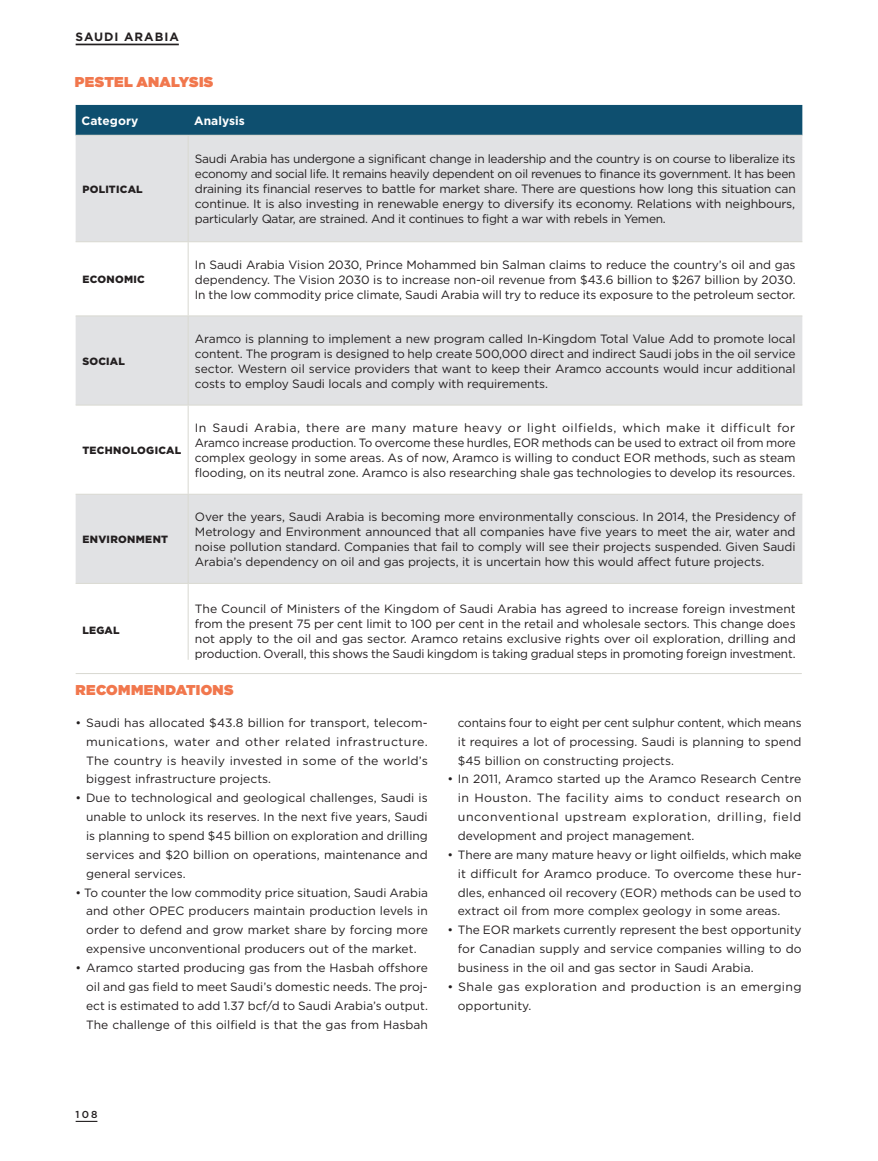
<style>
.page{position:relative;width:878px;height:1161px;background:#fff}
.page>*{position:absolute;margin:0;border:0;box-sizing:border-box;transform-origin:0 0}
.headling_3_-_SPR{font:900 14.25px "Gotham";letter-spacing:.02em;color:#f1774d}
.body_text_-_SPR{font:12px/18.9px "Gotham";letter-spacing:.005em;color:#231f20;text-align:justify}
.body_text_-_SPR-2{font:12px/18.9px "Gotham";letter-spacing:.025em;color:#231f20}
.body_text_no_indent{font:700 12px "Gotham";letter-spacing:.005em;color:#fff}
.Folio_Style_-_SPR{font:700 12px "Gotham";letter-spacing:.08em;color:#231f20}
.headling_3_-_SPR-2{font:900 10.5px "Gotham";letter-spacing:.025em;color:#231f20}
.t1{font:500 10.2px "Gotham";color:#231f20}
</style>
<div class="page">
<div style="left:76px;top:105px;width:726px;height:30px;background:#0e4f6f"></div>
<div style="left:76px;top:136px;width:726px;height:105px;background:#e1e2e4"></div>
<svg style="left:76px;top:317px;width:726px;height:266px;fill:#e1e2e4"></svg>
<hr style="left:76px;top:135px;width:112px;height:1px;background:#d9d9d1">
<hr style="left:188px;top:135px;width:614px;height:1px;background:#d9d9d1">
<hr style="left:188px;top:135px;width:1px;height:106px;background:#d9d9d1">
<hr style="left:76px;top:241px;width:112px;height:1px;background:#d9d9d1">
<hr style="left:188px;top:241px;width:614px;height:1px;background:#d9d9d1">
<hr style="left:188px;top:242px;width:1px;height:74px;background:#d9d9d1">
<hr style="left:76px;top:316px;width:112px;height:1px;background:#d9d9d1">
<hr style="left:188px;top:316px;width:614px;height:1px;background:#d9d9d1">
<hr style="left:188px;top:316px;width:1px;height:89px;background:#d9d9d1">
<hr style="left:76px;top:405px;width:112px;height:1px;background:#d9d9d1">
<hr style="left:188px;top:405px;width:614px;height:1px;background:#d9d9d1">
<hr style="left:188px;top:405px;width:1px;height:89px;background:#d9d9d1">
<hr style="left:76px;top:494px;width:112px;height:1px;background:#d9d9d1">
<hr style="left:188px;top:494px;width:614px;height:1px;background:#d9d9d1">
<hr style="left:188px;top:495px;width:1px;height:88px;background:#d9d9d1">
<hr style="left:76px;top:583px;width:112px;height:1px;background:#d9d9d1">
<hr style="left:188px;top:583px;width:614px;height:1px;background:#d9d9d1">
<hr style="left:188px;top:584px;width:1px;height:76px;background:#d9d9d1">
<hr style="left:76px;top:673px;width:725px;height:1px;background:#d9d9d1">
<svg style="left:76px;top:1121px;width:21px;height:1px"></svg>
<hr style="left:76px;top:44px;width:103px;height:1px;background:#231f20">
<p class="Folio_Style_-_SPR" style="left:76px;top:29px;width:105px">SAUDI ARABIA</p>
<p class="headling_3_-_SPR" style="left:75px;top:72px;width:140px">PESTEL ANALYSIS</p>
<p class="body_text_no_indent" style="left:82px;top:113px;width:58px">Category</p>
<p class="body_text_no_indent" style="left:194px;top:113px;width:52px">Analysis</p>
<p class="headling_3_-_SPR-2" style="left:82px;top:182px;width:62px">POLITICAL</p>
<p class="headling_3_-_SPR-2" style="left:82px;top:272px;width:64px">ECONOMIC</p>
<p class="headling_3_-_SPR-2" style="left:82px;top:354px;width:44px">SOCIAL</p>
<p class="headling_3_-_SPR-2" style="left:82px;top:443px;width:100px">TECHNOLOGICAL</p>
<p class="headling_3_-_SPR-2" style="left:82px;top:532px;width:87px">ENVIRONMENT</p>
<p class="body_text_-_SPR" style="left:195px;top:151px;width:602px;line-height:15px">Saudi Arabia has undergone a significant change in leadership and the country is on course to liberalize its economy and social life. It remains heavily dependent on oil revenues to finance its government. It has been draining its financial reserves to battle for market share. There are questions how long this situation can continue. It is also investing in renewable energy to diversify its economy. Relations with neighbours, particularly Qatar, are strained. And it continues to fight a war with rebels in Yemen.</p>
<p class="body_text_-_SPR" style="left:195px;top:257px;width:602px;line-height:15px">In Saudi Arabia Vision 2030, Prince Mohammed bin Salman claims to reduce the country’s oil and gas dependency. The Vision 2030 is to increase non-oil revenue from $43.6 billion to $267 billion by 2030.<br>In the low commodity price climate, Saudi Arabia will try to reduce its exposure to the petroleum sector.</p>
<p class="body_text_-_SPR" style="left:195px;top:331px;width:602px;line-height:15px">Aramco is planning to implement a new program called In-Kingdom Total Value Add to promote local content. The program is designed to help create 500,000 direct and indirect Saudi jobs in the oil service sector. Western oil service providers that want to keep their Aramco accounts would incur additional costs to employ Saudi locals and comply with requirements.</p>
<p class="body_text_-_SPR" style="left:195px;top:420px;width:602px;line-height:15px">In Saudi Arabia, there are many mature heavy or light oilfields, which make it difficult for Aramco increase production. To overcome these hurdles, EOR methods can be used to extract oil from more complex geology in some areas. As of now, Aramco is willing to conduct EOR methods, such as steam flooding, on its neutral zone. Aramco is also researching shale gas technologies to develop its resources.</p>
<p class="body_text_-_SPR" style="left:195px;top:509px;width:602px;line-height:15px">Over the years, Saudi Arabia is becoming more environmentally conscious. In 2014, the Presidency of Metrology and Environment announced that all companies have five years to meet the air, water and noise pollution standard. Companies that fail to comply will see their projects suspended. Given Saudi Arabia’s dependency on oil and gas projects, it is uncertain how this would affect future projects.</p>
<p class="body_text_-_SPR" style="left:195px;top:601px;width:602px;line-height:15px">The Council of Ministers of the Kingdom of Saudi Arabia has agreed to increase foreign investment from the present 75 per cent limit to 100 per cent in the retail and wholesale sectors. This change does not apply to the oil and gas sector. Aramco retains exclusive rights over oil exploration, drilling and production. Overall, this shows the Saudi kingdom is taking gradual steps in promoting foreign investment.</p>
<p class="headling_3_-_SPR" style="left:76px;top:680px;width:159px">RECOMMENDATIONS</p>
<p class="body_text_-_SPR" style="left:86px;top:713px;width:343px;text-indent:-10px">• Saudi has allocated $43.8 billion for transport, telecom&shy;munications, water and other related infrastructure.<br>The country is heavily invested in some of the world’s biggest infrastructure projects.</p>
<p class="body_text_-_SPR" style="left:86px;top:788px;width:343px;text-indent:-10px">• Due to technological and geological challenges, Saudi is unable to unlock its reserves. In the next five years, Saudi is planning to spend $45 billion on exploration and drilling services and $20 billion on operations, maintenance and general services.</p>
<p class="body_text_-_SPR" style="left:86px;top:883px;width:343px;text-indent:-10px">• To counter the low commodity price situation, Saudi Arabia and other OPEC producers maintain production levels in order to defend and grow market share by forcing more expensive unconventional producers out of the market.</p>
<p class="body_text_-_SPR" style="left:86px;top:958px;width:343px;text-indent:-10px">• Aramco started producing gas from the Hasbah offshore oil and gas field to meet Saudi’s domestic needs. The proj&shy;ect is estimated to add 1.37 bcf/d to Saudi Arabia’s output.<br>The challenge of this oilfield is that the gas from Hasbah</p>
<p class="headling_3_-_SPR-2" style="left:82px;top:623px;width:39px">LEGAL</p>
<p class="body_text_-_SPR" style="left:458px;top:713px;width:345px">contains four to eight per cent sulphur content, which means it requires a lot of processing. Saudi is planning to spend $45 billion on constructing projects.</p>
<p class="body_text_-_SPR" style="left:458px;top:769px;width:345px;text-indent:-10px">• In 2011, Aramco started up the Aramco Research Centre in Houston. The facility aims to conduct research on unconventional upstream exploration, drilling, field development and project management.</p>
<p class="body_text_-_SPR" style="left:458px;top:845px;width:345px;text-indent:-10px">• There are many mature heavy or light oilfields, which make it difficult for Aramco produce. To overcome these hur&shy;dles, enhanced oil recovery (EOR) methods can be used to extract oil from more complex geology in some areas.</p>
<p class="body_text_-_SPR" style="left:458px;top:920px;width:345px;text-indent:-10px">• The EOR markets currently represent the best opportunity for Canadian supply and service companies willing to do business in the oil and gas sector in Saudi Arabia.</p>
<p class="body_text_-_SPR-2" style="left:458px;top:977px;width:345px;text-indent:-10px">• Shale gas exploration and production is an emerging opportunity.</p>
<p class="t1" style="left:76px;top:1108px;width:23px">108</p>
</div>
